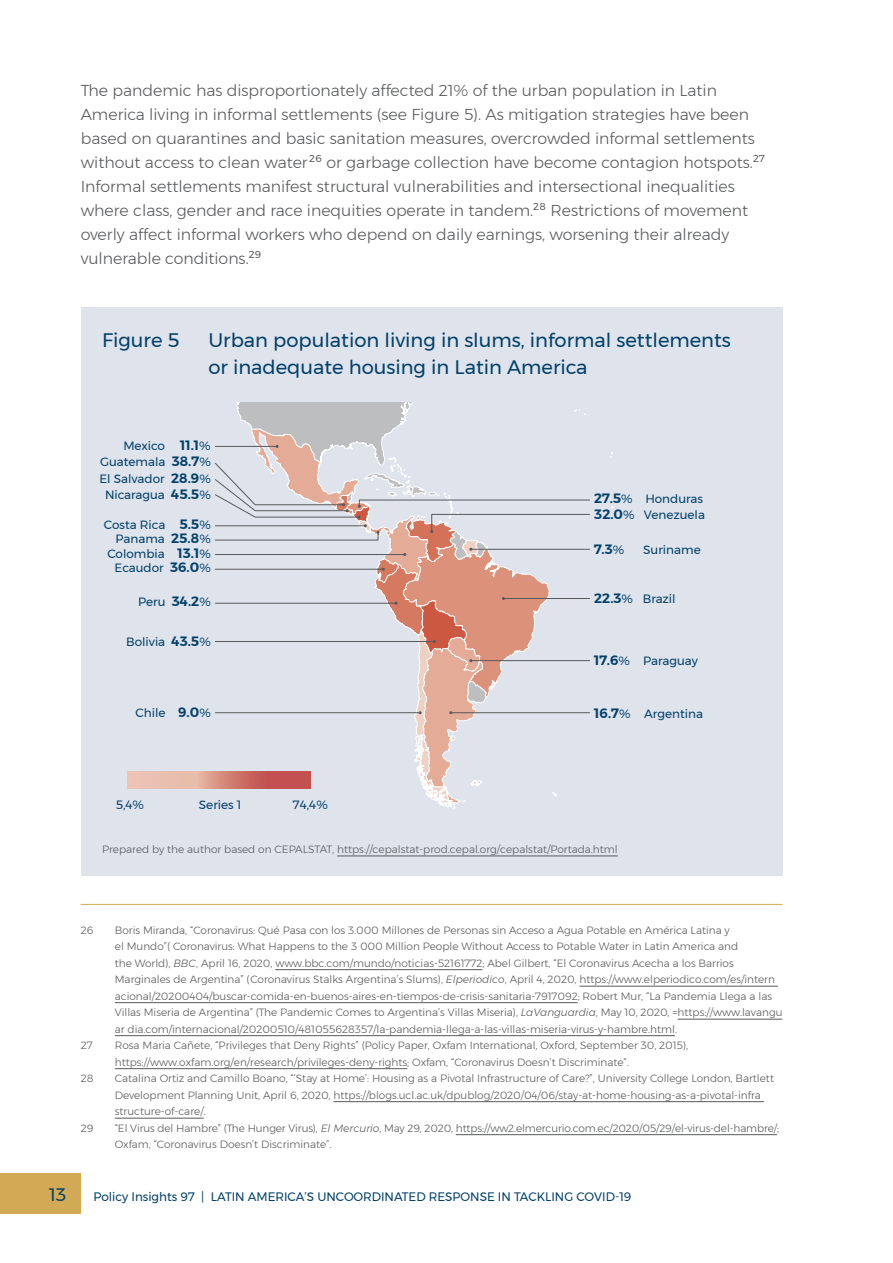
<style>
.page{position:relative;width:893px;height:1263px;background:#fff}
.page>*{position:absolute;margin:0;border:0;box-sizing:border-box;transform-origin:0 0}
.t1{font:19.5px/27px "Montserrat";color:#034169}
.t2{font:18px "Montserrat";color:#034169}
.t3{font:300 15.75px/24px "Montserrat";color:#58595b}
.t4{font:600 13.5px "Montserrat";color:#034169}
.t5{font:12.3px "Montserrat";color:#034169}
.t6{font:12px/14.1px "Montserrat";color:#034169;text-align:right}
.t7{font:300 10.5px/16.5px "Montserrat";color:#58595b}
.s1{font-weight:600;font-size:13.5px}
.s2{font-weight:400;font-size:12px}
.s3{font-style:italic}
</style>
<div class="page">
<div style="left:0;top:1172px;width:81px;height:41px;background:#d2aa56"></div>
<hr style="left:81px;top:904px;width:701px;height:1px;background:#d2aa56">
<hr style="left:275px;top:969px;width:207px;height:1px;background:#58595b">
<hr style="left:579px;top:986px;width:199px;height:1px;background:#58595b">
<hr style="left:115px;top:1002px;width:463px;height:1px;background:#58595b">
<hr style="left:678px;top:1019px;width:104px;height:1px;background:#58595b">
<hr style="left:115px;top:1035px;width:560px;height:1px;background:#58595b">
<hr style="left:115px;top:1068px;width:292px;height:1px;background:#58595b">
<hr style="left:334px;top:1101px;width:430px;height:1px;background:#58595b">
<hr style="left:115px;top:1118px;width:89px;height:1px;background:#58595b">
<hr style="left:456px;top:1134px;width:321px;height:1px;background:#58595b">
<div style="left:81px;top:307px;width:701px;height:569px;background:#dee3ec"></div>
<hr style="left:337px;top:856px;width:281px;height:1px;background:#58595b">
<svg style="left:128px;top:772px;width:86px;height:17px"></svg>
<svg style="left:214px;top:403px;width:376px;height:406px"></svg>
<p class="t3" style="left:81px;top:78px;width:686px">The pandemic has disproportionately affected 21% of the urban population in Latin America living in informal settlements (see Figure 5). As mitigation strategies have been based on quarantines and basic sanitation measures, overcrowded informal settlements without access to clean water <sup>26</sup> or garbage collection have become contagion hotspots.<sup>27<br></sup>Informal settlements manifest structural vulnerabilities and intersectional inequalities where class, gender and race inequities operate in tandem.<sup>28</sup> Restrictions of movement overly affect informal workers who depend on daily earnings, worsening their already vulnerable conditions.<sup>29</sup></p>
<h1 class="t1" style="left:102px;top:327px;width:79px">Figure 5</h1>
<h1 class="t1" style="left:208px;top:327px;width:524px">Urban population living in slums, informal settlements or inadequate housing in Latin America</h1>
<p class="t6" style="left:123px;top:439px;width:89px">Mexico <span class="s1">11.1</span>%</p>
<p class="t6" style="left:100px;top:455px;width:112px">Guatemala <span class="s1">38.7</span>%</p>
<p class="t6" style="left:99px;top:471px;width:113px">El Salvador <span class="s1">28.9</span>%</p>
<p class="t6" style="left:105px;top:487px;width:61px">Nicaragua</p>
<p class="t6" style="left:594px;top:492px;width:110px"><span class="s1">27.5</span>% Honduras</p>
<p class="t4" style="left:171px;top:483px;width:41px">45.5<span class="s2">%</span></p>
<p class="t6" style="left:104px;top:518px;width:108px">Costa Rica <span class="s1">5.5</span>%<br>Panama <span class="s1">25.8</span>%</p>
<p class="t6" style="left:594px;top:507px;width:112px"><span class="s1">32.0</span>% Venezuela</p>
<p class="t6" style="left:107px;top:547px;width:105px">Colombia <span class="s1">13.1</span>%</p>
<p class="t4" style="left:594px;top:539px;width:32px">7.3<span class="s2">%</span></p>
<p class="t6" style="left:643px;top:543px;width:59px">Suriname</p>
<p class="t6" style="left:138px;top:595px;width:74px">Peru <span class="s1">34.2</span>%</p>
<p class="t6" style="left:594px;top:592px;width:83px"><span class="s1">22.3</span>% Brazil</p>
<p class="t6" style="left:115px;top:560px;width:98px">Ecaudor <span class="s1">36.0</span>%</p>
<p class="t6" style="left:126px;top:634px;width:86px">Bolivia <span class="s1">43.5</span>%</p>
<p class="t6" style="left:135px;top:706px;width:77px">Chile <span class="s1">9.0</span>%</p>
<p class="t6" style="left:116px;top:797px;width:30px">5,4%</p>
<p class="t6" style="left:199px;top:797px;width:44px">Series 1</p>
<p class="t6" style="left:293px;top:797px;width:36px">74,4%</p>
<p class="t6" style="left:594px;top:653px;width:105px"><span class="s1">17.6</span>% Paraguay</p>
<p class="t6" style="left:594px;top:707px;width:110px"><span class="s1">16.7</span>% Argentina</p>
<p class="t7" style="left:102px;top:841px;width:517px">Prepared by the author based on CEPALSTAT, https://cepalstat-prod.cepal.org/cepalstat/Portada.html</p>
<p class="t7" style="left:81px;top:921px;width:14px">26</p>
<p class="t7" style="left:115px;top:921px;width:669px">Boris Miranda, “Coronavirus: Qué Pasa con los 3.000 Millones de Personas sin Acceso a Agua Potable en América Latina y<br>el Mundo”( Coronavirus: What Happens to the 3 000 Million People Without Access to Potable Water in Latin America and<br>the World), <span class="s3">BBC</span>, April 16, 2020, www.bbc.com/mundo/noticias-52161772; Abel Gilbert, “El Coronavirus Acecha a los Barrios Marginales de Argentina” (Coronavirus Stalks Argentina’s Slums), <span class="s3">Elperiodico</span>, April 4, 2020, https://www.elperiodico.com/es/intern acional/20200404/buscar-comida-en-buenos-aires-en-tiempos-de-crisis-sanitaria-7917092; Robert Mur, “La Pandemia Llega a las Villas Miseria de Argentina” (The Pandemic Comes to Argentina’s Villas Miseria), <span class="s3">LaVanguardia</span>, May 10, 2020, =https://www.lavangu ar dia.com/internacional/20200510/481055628357/la-pandemia-llega-a-las-villas-miseria-virus-y-hambre.html.</p>
<p class="t7" style="left:81px;top:1037px;width:13px">27</p>
<p class="t7" style="left:115px;top:1037px;width:575px">Rosa Maria Cañete, “Privileges that Deny Rights” (Policy Paper, Oxfam International, Oxford, September 30, 2015), https://www.oxfam.org/en/research/privileges-deny-rights; Oxfam, “Coronavirus Doesn’t Discriminate”.</p>
<p class="t7" style="left:81px;top:1070px;width:14px">28</p>
<p class="t7" style="left:115px;top:1070px;width:661px">Catalina Ortiz and Camillo Boano, “‘Stay at Home’: Housing as a Pivotal Infrastructure of Care?”, University College London, Bartlett<br>Development Planning Unit, April 6, 2020, https://blogs.ucl.ac.uk/dpublog/2020/04/06/stay-at-home-housing-as-a-pivotal-infra structure-of-care/.</p>
<p class="t7" style="left:81px;top:1119px;width:14px">29</p>
<p class="t7" style="left:115px;top:1119px;width:666px">“El Virus del Hambre” (The Hunger Virus), <span class="s3">El Mercurio</span>, May 29, 2020, https://ww2.elmercurio.com.ec/2020/05/29/el-virus-del-hambre/;<br>Oxfam, “Coronavirus Doesn’t Discriminate”.</p>
<h2 class="t2" style="left:49px;top:1181px;width:19px">13</h2>
<p class="t5" style="left:94px;top:1187px;width:539px">Policy Insights 97 | LATIN AMERICA’S UNCOORDINATED RESPONSE IN TACKLING COVID-19</p>
</div>
